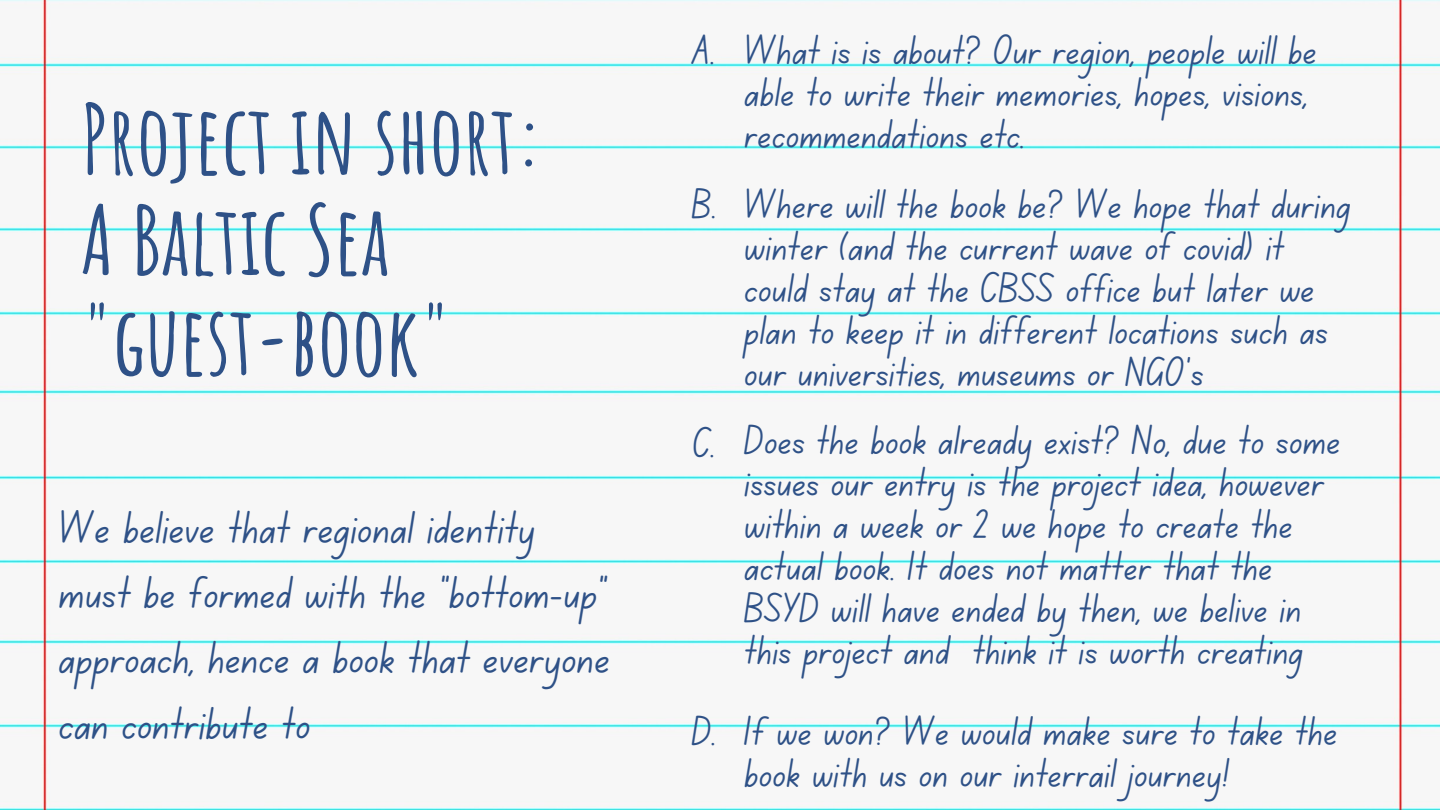
<style>
.page{position:relative;width:1440px;height:810px;background:#fff}
.page>*{position:absolute;margin:0;border:0;box-sizing:border-box;transform-origin:0 0}
.t1{font:700 95px/100.5px "Amatic SC";color:#2e5187}
.t2{font:46.8px/65.1px "Canva School Font";color:#2e5187}
.t3{font:42px/42px "Canva School Font";color:#2e5187}
</style>
<div class="page">
<img style="left:0;top:0;width:1440px;height:810px">
<p class="t1" style="left:81px;top:88px;width:464px">Project in short:</p>
<p class="t1" style="left:81px;top:188px;width:371px">A Baltic Sea "guest-book"</p>
<p class="t2" style="left:58px;top:501px;width:553px">We believe that regional identity must be formed with the "bottom-up" approach, hence a book that everyone can contribute to</p>
<p class="t3" style="left:693px;top:34px;width:25px">A.</p>
<p class="t3" style="left:744px;top:34px;width:574px">What is is about? Our region, people will be able to write their memories, hopes, visions, recommendations etc.</p>
<p class="t3" style="left:691px;top:189px;width:28px">B.</p>
<p class="t3" style="left:744px;top:189px;width:609px">Where will the book be? We hope that during winter (and the current wave of covid) it could stay at the CBSS office but later we plan to keep it in different locations such as our universities, museums or NGO's</p>
<p class="t3" style="left:693px;top:427px;width:25px">C.</p>
<p class="t3" style="left:744px;top:425px;width:598px">Does the book already exist? No, due to some issues our entry is the project idea, however within a week or 2 we hope to create the actual book. It does not matter that the BSYD will have ended by then, we belive in this project and think it is worth creating</p>
<p class="t3" style="left:692px;top:716px;width:27px">D.</p>
<p class="t3" style="left:744px;top:716px;width:595px">If we won? We would make sure to take the book with us on our interrail journey!</p>
</div>
